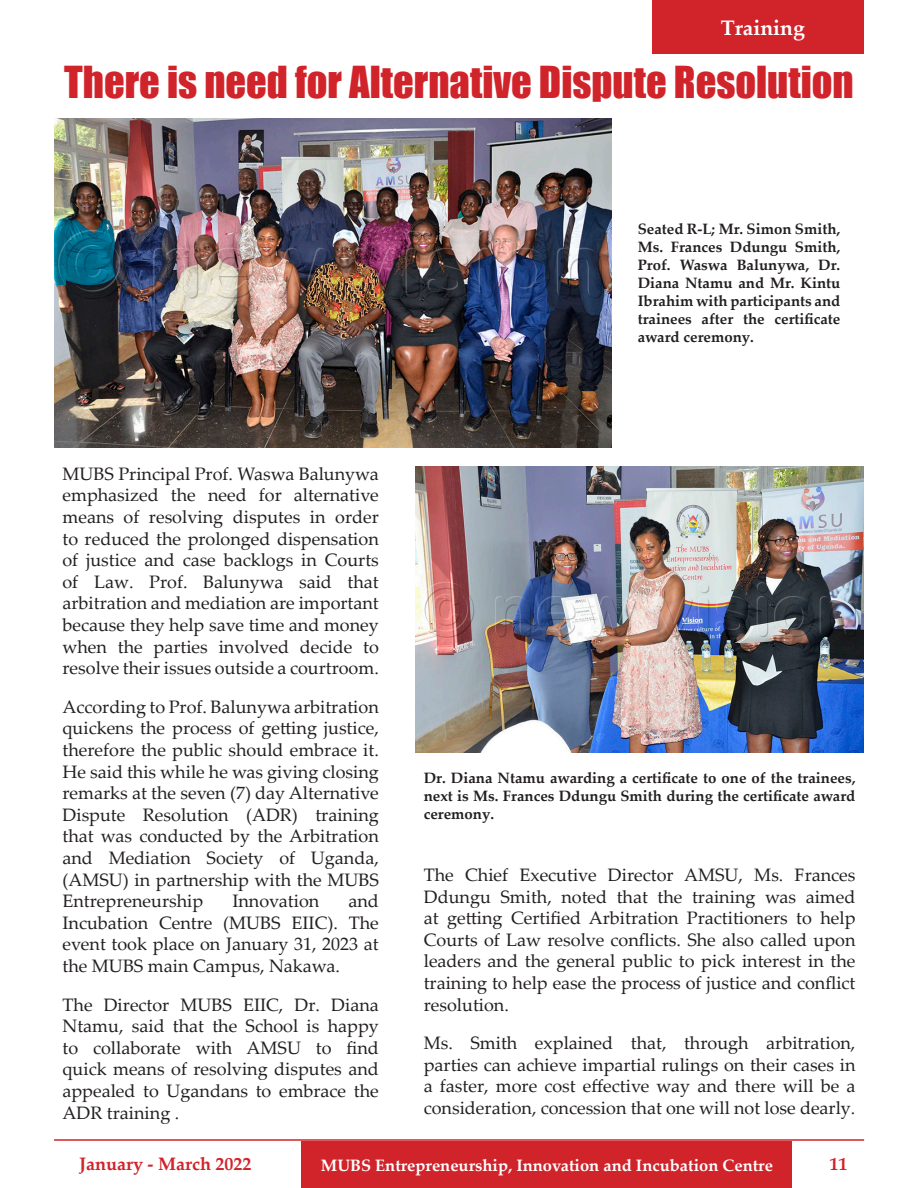
<style>
.page{position:relative;width:918px;height:1188px;background:#fff}
.page>*{position:absolute;margin:0;border:0;box-sizing:border-box;transform-origin:0 0}
.t1{font:40.5px "Impact";color:#d1232a}
.t2{font:700 21px "Palatino Linotype";color:#fff}
.t3{font:18px/21.6px "Palatino Linotype";color:#231f20;text-align:justify}
.t4{font:700 18px "Palatino Linotype";color:#d1232a}
.t5{font:700 16.5px "Palatino Linotype";color:#fff}
.t6{font:700 15px/18px "Palatino Linotype";color:#231f20;text-align:justify}
</style>
<div class="page">
<hr style="left:54px;top:1139px;width:810px;height:2px;background:#d1232a">
<div style="left:302px;top:1141px;width:490px;height:47px;background:#d1232a"></div>
<img style="left:415px;top:467px;width:449px;height:286px">
<img style="left:54px;top:118px;width:557px;height:330px">
<div style="left:653px;top:0;width:211px;height:54px;background:#d1232a"></div>
<p class="t2" style="left:721px;top:13px;width:86px">Training</p>
<p class="t1" style="left:64px;top:51px;width:791px">There is need for Alternative Dispute Resolution</p>
<p class="t6" style="left:638px;top:220px;width:204px">Seated R-L; Mr. Simon Smith, Ms. Frances Ddungu Smith, Prof. Waswa Balunywa, Dr.<br>Diana Ntamu and Mr. Kintu Ibrahim with participants and trainees after the certificate award ceremony.</p>
<p class="t3" style="left:63px;top:462px;width:318px">MUBS Principal Prof. Waswa Balunywa emphasized the need for alternative means of resolving disputes in order to reduced the prolonged dispensation of justice and case backlogs in Courts of Law. Prof. Balunywa said that arbitration and mediation are important because they help save time and money when the parties involved decide to resolve their issues outside a courtroom.</p>
<p class="t3" style="left:63px;top:695px;width:318px">According to Prof. Balunywa arbitration quickens the process of getting justice, therefore the public should embrace it.<br>He said this while he was giving closing remarks at the seven (7) day Alternative Dispute Resolution (ADR) training that was conducted by the Arbitration and Mediation Society of Uganda, (AMSU) in partnership with the MUBS Entrepreneurship</p>
<p class="t3" style="left:232px;top:890px;width:88px">Innovation</p>
<p class="t3" style="left:63px;top:890px;width:318px;text-indent:286px">and Incubation Centre (MUBS EIIC). The event took place on January 31, 2023 at the MUBS main Campus, Nakawa.</p>
<p class="t3" style="left:63px;top:993px;width:318px">The Director MUBS EIIC, Dr. Diana Ntamu, said that the School is happy to collaborate with AMSU to find quick means of resolving disputes and appealed to Ugandans to embrace the ADR training .</p>
<p class="t6" style="left:424px;top:769px;width:433px">Dr. Diana Ntamu awarding a certificate to one of the trainees, next is Ms. Frances Ddungu Smith during the certificate award ceremony.</p>
<p class="t3" style="left:424px;top:863px;width:433px">The Chief Executive Director AMSU, Ms. Frances Ddungu Smith, noted that the training was aimed at getting Certified Arbitration Practitioners to help Courts of Law resolve conflicts. She also called upon leaders and the general public to pick interest in the training to help ease the process of justice and conflict resolution.</p>
<p class="t3" style="left:424px;top:1032px;width:433px">Ms. Smith explained that, through arbitration, parties can achieve impartial rulings on their cases in a faster, more cost effective way and there will be a consideration, concession that one will not lose dearly.</p>
<p class="t4" style="left:79px;top:1151px;width:174px">January - March 2022</p>
<p class="t5" style="left:321px;top:1153px;width:454px">MUBS Entrepreneurship, Innovation and Incubation Centre</p>
<p class="t4" style="left:830px;top:1151px;width:19px">11</p>
</div>
